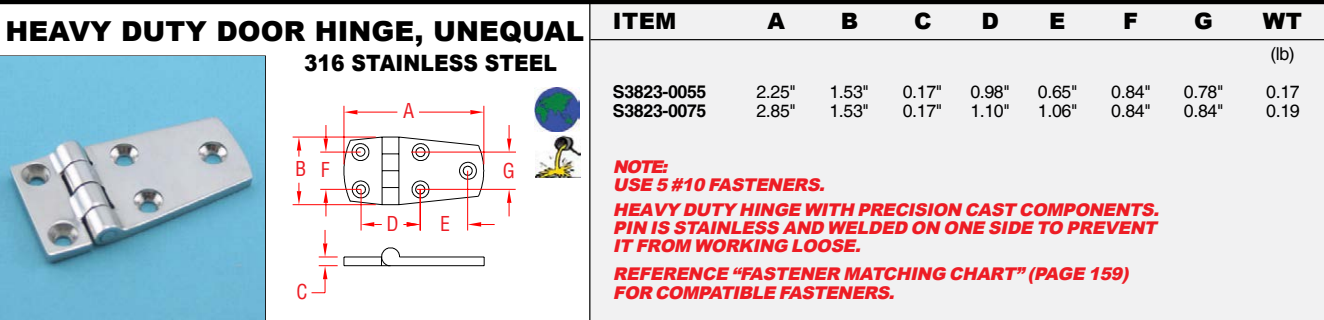
<style>
.page{position:relative;width:1324px;height:320px;background:#fff}
.page>*{position:absolute;margin:0;border:0;box-sizing:border-box;transform-origin:0 0}
.t1{font:900 27.5px "Arial";color:#000}
.t2{font:900 22.5px "Arial";letter-spacing:.005em;color:#000;scale:.9 1}
.t3{font:900 22.5px "Arial";letter-spacing:.005em;color:#000}
.t4{font:condensed 20px "Helvetica";color:#ed1c24}
.t5{font:17.75px "Helvetica";letter-spacing:-.02em;color:#000}
.t6{font:700 17.75px "Helvetica";letter-spacing:-.02em;color:#000}
.t7{font:italic 900 17.5px/18px "Arial";color:#ed1c24}
</style>
<div class="page">
<div style="left:589px;top:4px;width:734px;height:315px;background:#f1f1f2"></div>
<hr style="left:590px;top:39px;width:733px;height:1px;background:#000">
<hr style="left:0;top:0;width:1323px;height:4px;background:#000">
<hr style="left:0;top:319px;width:1323px;height:1px;background:#000">
<svg style="left:470px;top:110px;width:13px;height:4px"></svg>
<svg style="left:295px;top:105px;width:117px;height:189px"></svg>
<svg style="left:319px;top:229px;width:18px;height:28px"></svg>
<svg style="left:311px;top:265px;width:26px;height:28px"></svg>
<hr style="left:292px;top:204px;width:84px;height:1px;background:#f00">
<hr style="left:292px;top:136px;width:84px;height:1px;background:#f00">
<svg style="left:297px;top:182px;width:4px;height:22px"></svg>
<svg style="left:297px;top:137px;width:4px;height:19px"></svg>
<hr style="left:343px;top:106px;width:1px;height:58px;background:#f00">
<hr style="left:483px;top:106px;width:1px;height:58px;background:#f00">
<hr style="left:357px;top:111px;width:40px;height:1px;background:#f00">
<hr style="left:419px;top:111px;width:51px;height:1px;background:#f00">
<hr style="left:417px;top:189px;width:98px;height:1px;background:#f00">
<hr style="left:411px;top:151px;width:105px;height:1px;background:#f00">
<svg style="left:351px;top:125px;width:161px;height:141px"></svg>
<hr style="left:320px;top:189px;width:41px;height:1px;background:#f00">
<hr style="left:320px;top:151px;width:41px;height:1px;background:#f00">
<svg style="left:323px;top:189px;width:5px;height:27px"></svg>
<svg style="left:323px;top:125px;width:5px;height:27px"></svg>
<img style="left:534px;top:87px;width:45px;height:44px">
<img style="left:535px;top:135px;width:45px;height:42px">
<svg style="left:0;top:4px;width:266px;height:315px"></svg>
<img style="left:1px;top:57px;width:263px;height:262px">
<div style="left:404px;top:101px;width:12px;height:19px;background:#fff"></div>
<div style="left:296px;top:159px;width:12px;height:19px;background:#fff"></div>
<div style="left:297px;top:281px;width:12px;height:19px;background:#fff"></div>
<div style="left:387px;top:214px;width:12px;height:18px;background:#fff"></div>
<div style="left:441px;top:214px;width:12px;height:18px;background:#fff"></div>
<div style="left:322px;top:160px;width:12px;height:19px;background:#fff"></div>
<div style="left:503px;top:161px;width:12px;height:19px;background:#fff"></div>
<h1 class="t1" style="left:6px;top:11px;width:672px">HEAVY DUTY DOOR HINGE, UNEQUAL <sup>ITEM</sup></h1>
<p class="t3" style="left:767px;top:5px;width:19px">A</p>
<p class="t3" style="left:840px;top:5px;width:19px">B</p>
<p class="t3" style="left:913px;top:5px;width:19px">C</p>
<p class="t3" style="left:981px;top:5px;width:19px">D</p>
<p class="t3" style="left:1048px;top:5px;width:18px">E</p>
<p class="t3" style="left:1122px;top:5px;width:17px">F</p>
<p class="t3" style="left:1193px;top:5px;width:20px">G</p>
<p class="t3" style="left:1262px;top:5px;width:41px">WT</p>
<p class="t5" style="left:1269px;top:43px;width:26px">(lb)</p>
<p class="t6" style="left:613px;top:81px;width:95px">S3823-0055</p>
<p class="t5" style="left:756px;top:82px;width:41px">2.25"</p>
<p class="t5" style="left:829px;top:82px;width:41px">1.53"</p>
<p class="t5" style="left:902px;top:82px;width:41px">0.17"</p>
<p class="t5" style="left:970px;top:82px;width:41px">0.98"</p>
<p class="t5" style="left:1037px;top:82px;width:41px">0.65"</p>
<p class="t5" style="left:1110px;top:82px;width:41px">0.84"</p>
<p class="t5" style="left:1183px;top:82px;width:41px">0.78"</p>
<p class="t5" style="left:1265px;top:82px;width:35px">0.17</p>
<p class="t6" style="left:613px;top:100px;width:95px">S3823-0075</p>
<p class="t5" style="left:756px;top:100px;width:41px">2.85"</p>
<p class="t5" style="left:829px;top:100px;width:41px">1.53"</p>
<p class="t5" style="left:902px;top:100px;width:41px">0.17"</p>
<p class="t5" style="left:970px;top:100px;width:41px">1.10"</p>
<p class="t5" style="left:1037px;top:100px;width:41px">1.06"</p>
<p class="t5" style="left:1110px;top:100px;width:41px">0.84"</p>
<p class="t5" style="left:1183px;top:100px;width:41px">0.84"</p>
<p class="t5" style="left:1265px;top:100px;width:35px">0.19</p>
<p class="t2" style="left:304px;top:47px;width:282px">316 STAINLESS STEEL</p>
<p class="t4" style="left:403px;top:98px;width:13px">A</p>
<p class="t4" style="left:295px;top:156px;width:13px">B</p>
<p class="t4" style="left:321px;top:157px;width:10px">F</p>
<p class="t4" style="left:502px;top:158px;width:14px">G</p>
<p class="t4" style="left:386px;top:211px;width:14px">D</p>
<p class="t4" style="left:440px;top:211px;width:11px">E</p>
<p class="t4" style="left:296px;top:278px;width:13px">C</p>
<p class="t7" style="left:612px;top:156px;width:218px">NOTE:<br>USE 5 #10 FASTENERS.</p>
<p class="t7" style="left:612px;top:200px;width:552px">HEAVY DUTY HINGE WITH PRECISION CAST COMPONENTS.<br>PIN IS STAINLESS AND WELDED ON ONE SIDE TO PREVENT<br>IT FROM WORKING LOOSE.</p>
<p class="t7" style="left:612px;top:264px;width:522px">REFERENCE “FASTENER MATCHING CHART”(PAGE 159)<br>FOR COMPATIBLE FASTENERS.</p>
</div>
